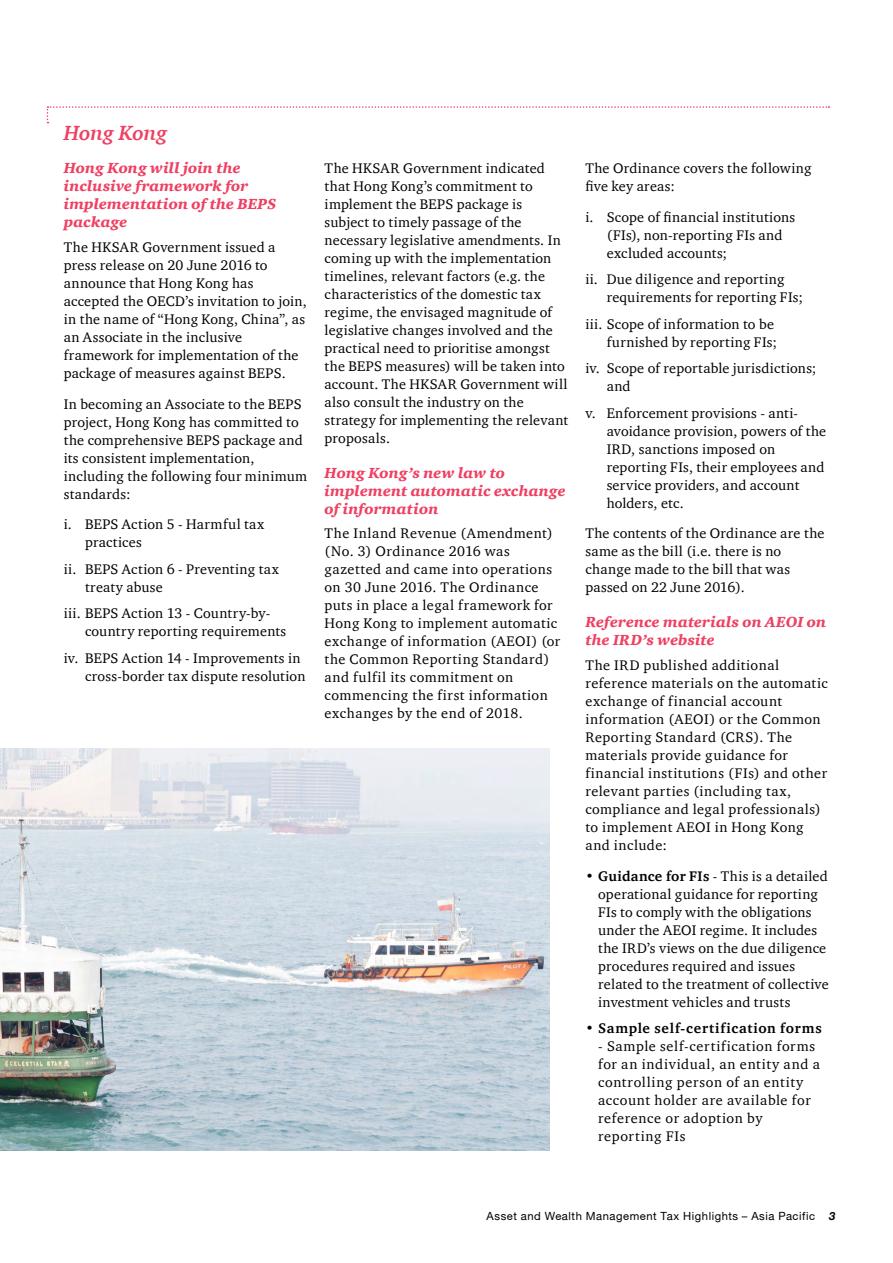
<style>
.page{position:relative;width:893px;height:1263px;background:#fff}
.page>*{position:absolute;margin:0;border:0;box-sizing:border-box;transform-origin:0 0}
.t1{font:italic 700 21px "ITC Charter Com";letter-spacing:-.005em;color:#ef4062}
.t2{font:italic 900 15px/18px "ITC Charter Com";letter-spacing:.01em;color:#ef4062}
.t3{font:14.25px/18px "ITC Charter Com";letter-spacing:.025em;color:#000}
.t4{font:14.25px/18px "ITC Charter Com";letter-spacing:.045em;color:#000}
.t5{font:700 14.25px "ITC Charter Com";letter-spacing:.055em;color:#000}
.t6{font:11.25px "Helvetica Neue";letter-spacing:.05em;color:#000}
.s1{font-weight:700}
.s2{font-weight:400}
.s3{font-weight:700;font-style:italic}
</style>
<div class="page">
<img style="left:0;top:748px;width:550px;height:402px">
<svg style="left:47px;top:106px;width:782px;height:17px"></svg>
<h1 class="t1" style="left:64px;top:120px;width:105px">Hong Kong</h1>
<p class="t2" style="left:64px;top:159px;width:214px">Hong Kong will join the inclusive framework for implementation of the BEPS package</p>
<p class="t3" style="left:64px;top:238px;width:245px">The HKSAR Government issued a press release on 20 June 2016 to announce that Hong Kong has accepted the OECD’s invitation to join, in the name of “Hong Kong, China”, as an Associate in the inclusive framework for implementation of the package of measures against BEPS.</p>
<p class="t3" style="left:64px;top:394px;width:245px">In becoming an Associate to the BEPS project, Hong Kong has committed to the comprehensive BEPS package and its consistent implementation, including the following four minimum standards:</p>
<p class="t3" style="left:85px;top:515px;width:181px;text-indent:-21px">i. BEPS Action 5 - Harmful tax practices</p>
<p class="t3" style="left:85px;top:560px;width:195px;text-indent:-21px">ii. BEPS Action 6 - Preventing tax treaty abuse</p>
<p class="t3" style="left:85px;top:604px;width:203px;text-indent:-21px">iii. BEPS Action 13 - Country-by&shy;country reporting requirements</p>
<p class="t3" style="left:85px;top:649px;width:222px;text-indent:-21px">iv. BEPS Action 14 - Improvements in cross-border tax dispute resolution</p>
<p class="t3" style="left:325px;top:159px;width:245px">The HKSAR Government indicated that Hong Kong’s commitment to implement the BEPS package is subject to timely passage of the necessary legislative amendments. In coming up with the implementation timelines, relevant factors (e.g. the characteristics of the domestic tax regime, the envisaged magnitude of legislative changes involved and the practical need to prioritise amongst the BEPS measures) will be taken into account. The HKSAR Government will also consult the industry on the strategy for implementing the relevant proposals.</p>
<p class="t2" style="left:325px;top:463px;width:243px">Hong Kong’s new law to implement automatic exchange of information</p>
<p class="t3" style="left:325px;top:524px;width:237px">The Inland Revenue (Amendment) (No. 3) Ordinance 2016 was gazetted and came into operations on 30 June 2016. The Ordinance puts in place a legal framework for<br>Hong Kong to implement automatic exchange of information (AEOI) (or the Common Reporting Standard) and fulfil its commitment on commencing the first information exchanges by the end of 2018.</p>
<p class="t3" style="left:585px;top:159px;width:228px">The Ordinance covers the following five key areas:</p>
<p class="t3" style="left:607px;top:207px;width:190px;text-indent:-21px">i. Scope of financial institutions (FIs), non-reporting FIs and excluded accounts;</p>
<p class="t3" style="left:607px;top:270px;width:198px;text-indent:-21px">ii. Due diligence and reporting requirements for reporting FIs;</p>
<p class="t3" style="left:585px;top:314px;width:193px;text-align:right">iii. Scope of information to be furnished by reporting FIs;</p>
<p class="t3" style="left:607px;top:359px;width:211px;text-indent:-21px">iv. Scope of reportable jurisdictions; and</p>
<p class="t3" style="left:607px;top:403px;width:221px;text-indent:-21px">v. Enforcement provisions - anti&shy;avoidance provision, powers of the<br>IRD, sanctions imposed on reporting FIs, their employees and service providers, and account holders, etc.</p>
<p class="t3" style="left:585px;top:524px;width:241px">The contents of the Ordinance are the same as the bill (i.e. there is no change made to the bill that was passed on 22 June 2016).</p>
<p class="t2" style="left:585px;top:613px;width:242px">Reference materials on AEOI on the IRD’s website</p>
<p class="t3" style="left:585px;top:656px;width:244px">The IRD published additional reference materials on the automatic exchange of financial account information (AEOI) or the Common<br>Reporting Standard (CRS). The materials provide guidance for financial institutions (FIs) and other relevant parties (including tax, compliance and legal professionals) to implement AEOI in Hong Kong and include:</p>
<p class="t3" style="left:598px;top:866px;width:232px;text-indent:-13px">• <span class="s1">Guidance for FIs</span> - This is a detailed operational guidance for reporting FIs to comply with the obligations under the AEOI regime. It includes the IRD’s views on the due diligence procedures required and issues related to the treatment of collective investment vehicles and trusts</p>
<p class="t5" style="left:585px;top:1019px;width:238px"><span class="s2">•</span> Sample self-certification forms</p>
<p class="t4" style="left:598px;top:1037px;width:223px">- Sample self-certification forms for an individual, an entity and a controlling person of an entity account holder are available for reference or adoption by reporting FIs</p>
<p class="t6" style="left:487px;top:1210px;width:350px">Asset and Wealth Management Tax Highlights – Asia Pacific <span class="s3">3</span></p>
</div>
